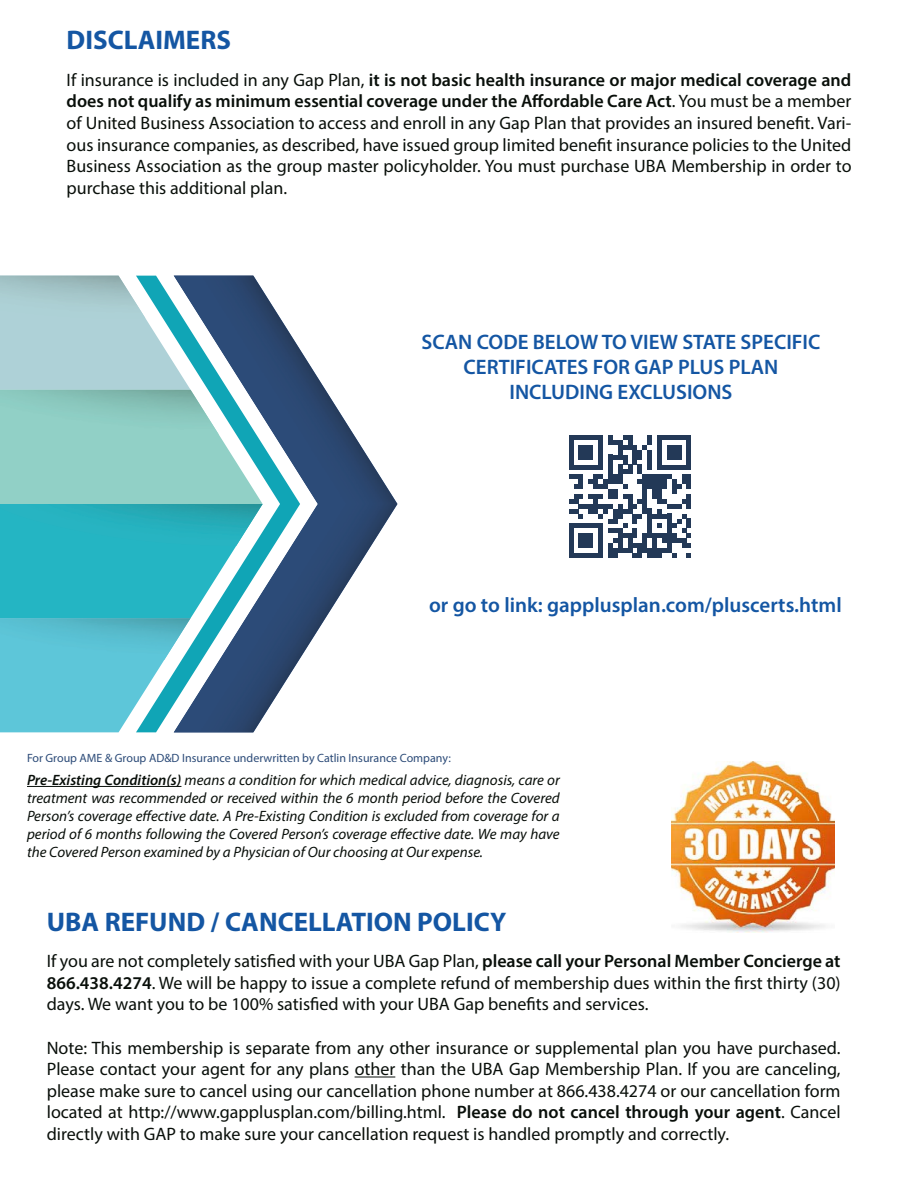
<style>
.page{position:relative;width:918px;height:1188px;background:#fff}
.page>*{position:absolute;margin:0;border:0;box-sizing:border-box;transform-origin:0 0}
.t1{font:700 27px "Myriad Pro";color:#1456a3}
.t2{font:600 21px/25.2px "Myriad Pro";color:#1456a3;text-align:center}
.t3{font:18px/21.6px "Myriad Pro";color:#090f0a;text-align:justify}
.t4{font:italic 15px/18px "Myriad Pro";color:#090f0a;text-align:justify}
.t5{font:12px "Myriad Pro";color:#2c4b78}
.s1{font-weight:600}
</style>
<div class="page">
<img style="left:671px;top:761px;width:164px;height:172px">
<hr style="left:355px;top:1077px;width:40px;height:1px;background:#090f0a">
<svg style="left:0;top:276px;width:166px;height:456px;background:#72c8cf"></svg>
<img style="left:0;top:618px;width:166px;height:42px">
<img style="left:164px;top:624px;width:2px;height:36px">
<img style="left:0;top:504px;width:166px;height:42px">
<img style="left:0;top:390px;width:166px;height:45px">
<img style="left:0;top:276px;width:145px;height:43px">
<img style="left:173px;top:732px;width:80px;height:1px">
<img style="left:166px;top:291px;width:8px;height:426px">
<img style="left:174px;top:276px;width:223px;height:456px">
<hr style="left:27px;top:786px;width:154px;height:1px;background:#090f0a">
<svg style="left:569px;top:435px;width:122px;height:123px"></svg>
<h1 class="t1" style="left:67px;top:24px;width:166px">DISCLAIMERS</h1>
<p class="t3" style="left:67px;top:70px;width:786px">If insurance is included in any Gap Plan, <span class="s1">it is not basic health insurance or major medical coverage and does not qualify as minimum essential coverage under the Affordable Care Act</span>. You must be a member of United Business Association to access and enroll in any Gap Plan that provides an insured benefit. Vari&shy;ous insurance companies, as described, have issued group limited benefit insurance policies to the United Business Association as the group master policyholder. You must purchase UBA Membership in order to purchase this additional plan.</p>
<p class="t2" style="left:421px;top:331px;width:401px">SCAN CODE BELOW TO VIEW STATE SPECIFIC<br>CERTIFICATES FOR GAP PLUS PLAN<br>INCLUDING EXCLUSIONS</p>
<p class="t2" style="left:429px;top:593px;width:414px">or go to link: gapplusplan.com/pluscerts.html</p>
<p class="t5" style="left:27px;top:753px;width:425px">For Group AME &amp; Group AD&amp;D Insurance underwritten by Catlin Insurance Company:</p>
<p class="t4" style="left:27px;top:772px;width:534px"><span class="s1">Pre-Existing Condition(s)</span> means a condition for which medical advice, diagnosis, care or treatment was recommended or received within the 6 month period before the Covered Person’s coverage effective date. A Pre-Existing Condition is excluded from coverage for a period of 6 months following the Covered Person’s coverage effective date. We may have the Covered Person examined by a Physician of Our choosing at Our expense.</p>
<h1 class="t1" style="left:47px;top:906px;width:461px">UBA REFUND / CANCELLATION POLICY</h1>
<p class="t3" style="left:47px;top:952px;width:795px">If you are not completely satisfied with your UBA Gap Plan, <span class="s1">please call your Personal Member Concierge at 866.438.4274</span>. We will be happy to issue a complete refund of membership dues within the first thirty (30) days. We want you to be 100% satisfied with your UBA Gap benefits and services.</p>
<p class="t3" style="left:47px;top:1038px;width:795px">Note: This membership is separate from any other insurance or supplemental plan you have purchased.<br>Please contact your agent for any plans other than the UBA Gap Membership Plan. If you are canceling, please make sure to cancel using our cancellation phone number at 866.438.4274 or our cancellation form located at http://www.gapplusplan.com/billing.html. <span class="s1">Please do not cancel through your agent</span>. Cancel directly with GAP to make sure your cancellation request is handled promptly and correctly.</p>
</div>
